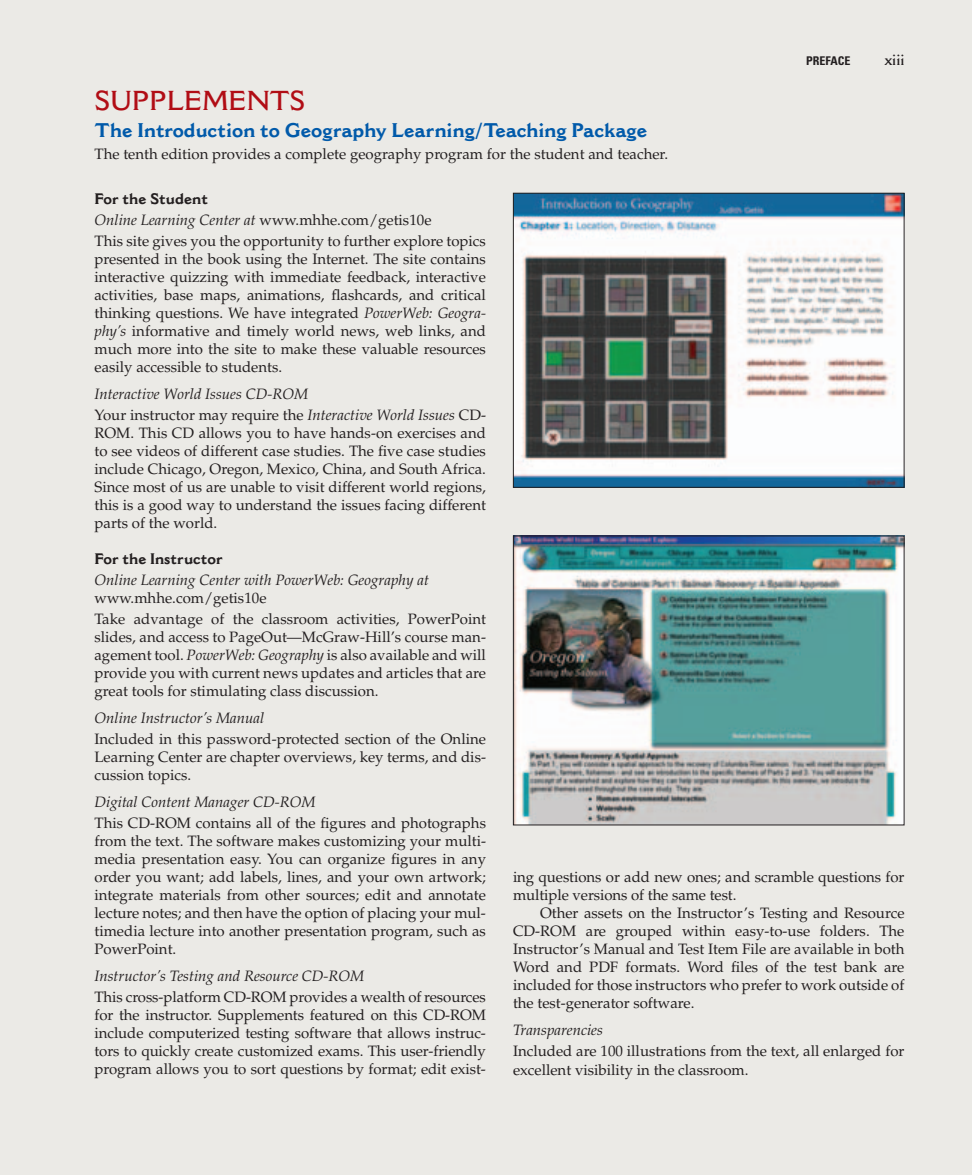
<style>
.page{position:relative;width:972px;height:1175px;background:#fff}
.page>*{position:absolute;margin:0;border:0;box-sizing:border-box;transform-origin:0 0}
.t1{font:600 27px "Cantoria";color:#b10d15}
.t2{font:700 19.5px "Cantoria";color:#015aaa}
.t3{font:15px/18px "Palatino";color:#231f20;text-align:justify}
.t4{font:italic 15px/21px "Palatino";color:#231f20}
.t5{font:700 15px "Cantoria";color:#231f20}
.t6{font:600 15px "Cantoria";color:#231f20}
.t7{font:700 condensed 12px "Univers";color:#231f20}
.s1{font-style:italic}
.s2{font-style:normal}
</style>
<div class="page">
<div style="left:0;top:0;width:972px;height:1174px;background:#ebeae6"></div>
<img style="left:515px;top:195px;width:387px;height:291px">
<div style="left:513px;top:193px;width:391px;height:295px;border:1px solid #231f20"></div>
<img style="left:515px;top:537px;width:387px;height:286px">
<div style="left:513px;top:535px;width:391px;height:290px;border:1px solid #231f20"></div>
<p class="t7" style="left:806px;top:56px;width:46px">PREFACE</p>
<p class="t6" style="left:884px;top:54px;width:22px">xiii</p>
<h1 class="t1" style="left:94px;top:90px;width:212px">SUPPLEMENTS</h1>
<h2 class="t2" style="left:94px;top:123px;width:554px">The Introduction to Geography Learning/Teaching Package</h2>
<p class="t3" style="left:94px;top:147px;width:575px">The tenth edition provides a complete geography program for the student and teacher.</p>
<p class="t5" style="left:94px;top:193px;width:115px">For the Student</p>
<p class="t3" style="left:94px;top:211px;width:393px;line-height:21px"><span class="s1">Online Learning Center at</span> www.mhhe.com/getis10e<br>This site gives you the opportunity to further explore topics</p>
<p class="t3" style="left:94px;top:251px;width:393px">presented in the book using the Internet. The site contains interactive quizzing with immediate feedback, interactive activities, base maps, animations, flashcards, and critical thinking questions. We have integrated <span class="s1">PowerWeb: Geogra&shy;phy’s</span> informative and timely world news, web links, and much more into the site to make these valuable resources easily accessible to students.</p>
<p class="t4" style="left:94px;top:385px;width:393px">Interactive World Issues CD-ROM<br><span class="s2">Your instructor may require the</span> Interactive World Issues <span class="s2">CD-</span></p>
<p class="t3" style="left:94px;top:425px;width:393px">ROM. This CD allows you to have hands-on exercises and to see videos of different case studies. The five case studies include Chicago, Oregon, Mexico, China, and South Africa.<br>Since most of us are unable to visit different world regions, this is a good way to understand the issues facing different parts of the world.</p>
<p class="t5" style="left:94px;top:553px;width:130px">For the Instructor</p>
<p class="t4" style="left:94px;top:571px;width:336px">Online Learning Center with PowerWeb: Geography at</p>
<p class="t3" style="left:94px;top:589px;width:393px;line-height:21px">www.mhhe.com/getis10e<br>Take advantage of the classroom activities, PowerPoint</p>
<p class="t3" style="left:94px;top:629px;width:393px">slides, and access to PageOut—McGraw-Hill’s course man&shy;agement tool. <span class="s1">PowerWeb: Geography</span> is also available and will provide you with current news updates and articles that are great tools for stimulating class discussion.</p>
<p class="t4" style="left:94px;top:709px;width:171px">Online Instructor’s Manual</p>
<p class="t3" style="left:94px;top:731px;width:393px">Included in this password-protected section of the Online Learning Center are chapter overviews, key terms, and dis&shy;cussion topics.</p>
<p class="t4" style="left:94px;top:793px;width:223px">Digital Content Manager CD-ROM</p>
<p class="t3" style="left:94px;top:815px;width:393px">This CD-ROM contains all of the figures and photographs from the text. The software makes customizing your multi&shy;media presentation easy. You can organize figures in any order you want; add labels, lines, and your own artwork; integrate materials from other sources; edit and annotate lecture notes; and then have the option of placing your mul&shy;timedia lecture into another presentation program, such as PowerPoint.</p>
<p class="t4" style="left:94px;top:967px;width:271px">Instructor’s Testing and Resource CD-ROM</p>
<p class="t3" style="left:94px;top:989px;width:393px">This cross-platform CD-ROM provides a wealth of resources for the instructor. Supplements featured on this CD-ROM include computerized testing software that allows instruc&shy;tors to quickly create customized exams. This user-friendly program allows you to sort questions by format; edit exist-</p>
<p class="t3" style="left:513px;top:870px;width:393px">ing questions or add new ones; and scramble questions for multiple versions of the same test.</p>
<p class="t3" style="left:513px;top:906px;width:393px;text-indent:27px">Other assets on the Instructor’s Testing and Resource CD-ROM are grouped within easy-to-use folders. The Instructor’s Manual and Test Item File are available in both Word and PDF formats. Word files of the test bank are included for those instructors who prefer to work outside of the test-generator software.</p>
<p class="t4" style="left:513px;top:1021px;width:91px">Transparencies</p>
<p class="t3" style="left:513px;top:1044px;width:393px">Included are 100 illustrations from the text, all enlarged for excellent visibility in the classroom.</p>
</div>
